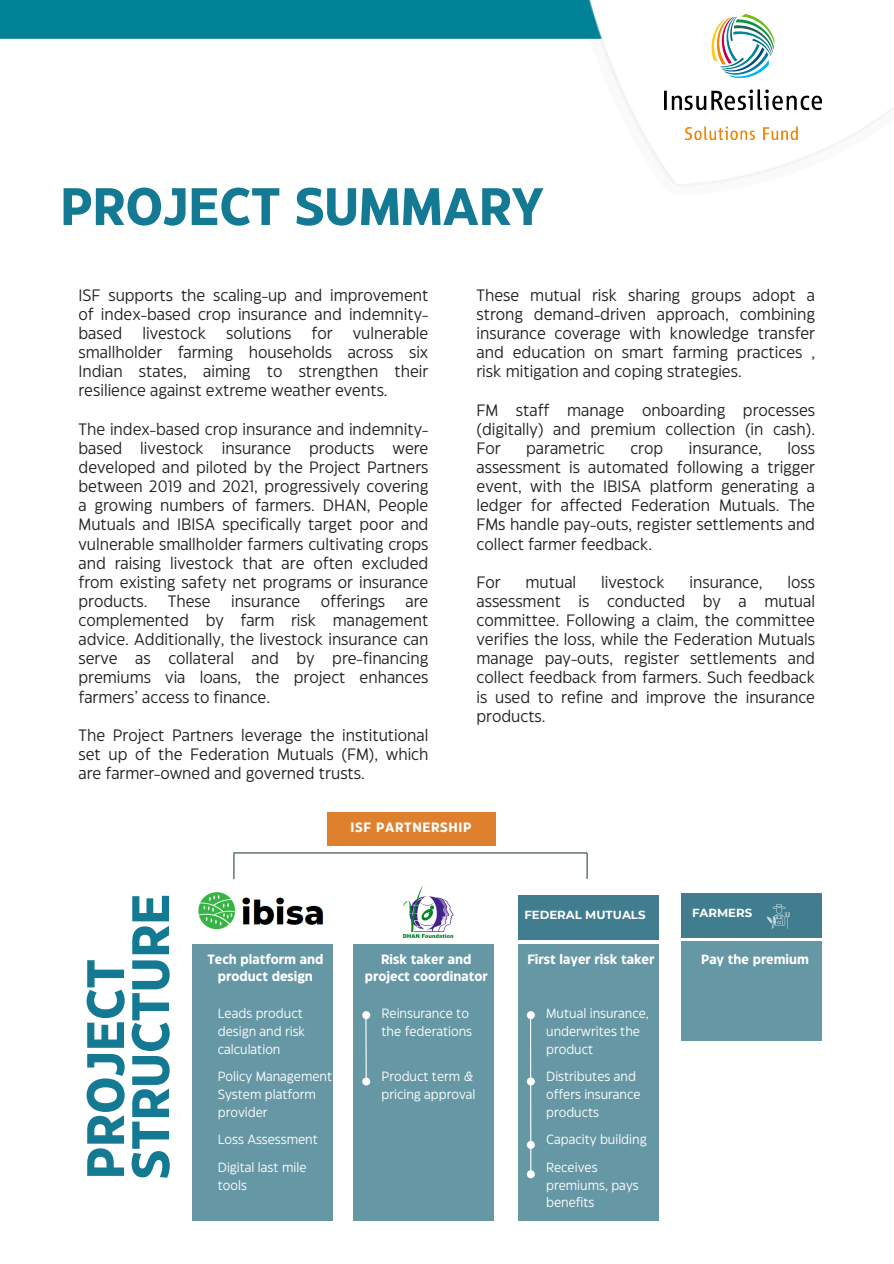
<style>
.page{position:relative;width:894px;height:1264px;background:#fff}
.page>*{position:absolute;margin:0;border:0;box-sizing:border-box;transform-origin:0 0}
.t1{font:700 52.5px/45px "Eastman Grotesque";color:#147993}
.t2{font:16.5px/19.2px "Eastman Grotesque";color:#222;text-align:justify}
.t3{font:700 13.5px/17.9px "Eastman Grotesque";color:#fff;text-align:center}
.t4{font:700 13.5px "Eastman Grotesque";letter-spacing:.05em;color:#fff}
.t5{font:13.35px/17.9px "Eastman Grotesque";color:#fff}
.t6{font:700 13.35px "Eastman Grotesque";color:#fff}
.t7{font:700 11.7px "Montserrat";color:#fff}
</style>
<div class="page">
<img style="left:0;top:0;width:892px;height:186px">
<img style="left:664px;top:14px;width:157px;height:125px">
<div style="left:681px;top:893px;width:140px;height:44px;background:#407d8e"></div>
<div style="left:681px;top:941px;width:140px;height:100px;background:#6697a4"></div>
<svg style="left:766px;top:904px;width:23px;height:24px"></svg>
<div style="left:518px;top:944px;width:140px;height:275px;background:#6697a4"></div>
<hr style="left:530px;top:1015px;width:1px;height:159px;background:#fff">
<div style="left:526px;top:1011px;width:8px;height:8px;background:#fff;border-radius:50%"></div>
<div style="left:526px;top:1077px;width:8px;height:8px;background:#fff;border-radius:50%"></div>
<svg style="left:526px;top:1140px;width:8px;height:8px"></svg>
<div style="left:526px;top:1170px;width:8px;height:8px;background:#fff;border-radius:50%"></div>
<div style="left:518px;top:895px;width:140px;height:44px;background:#407d8e"></div>
<div style="left:353px;top:944px;width:141px;height:275px;background:#6697a4"></div>
<hr style="left:365px;top:1015px;width:1px;height:62px;background:#fff">
<div style="left:362px;top:1011px;width:8px;height:8px;background:#fff;border-radius:50%"></div>
<div style="left:362px;top:1077px;width:8px;height:8px;background:#fff;border-radius:50%"></div>
<div style="left:192px;top:944px;width:141px;height:275px;background:#6697a4"></div>
<svg style="left:233px;top:853px;width:1px;height:26px"></svg>
<svg style="left:586px;top:853px;width:1px;height:25px"></svg>
<hr style="left:233px;top:852px;width:354px;height:1px;background:#2d454b">
<div style="left:327px;top:812px;width:168px;height:33px;background:#df802f"></div>
<img style="left:198px;top:892px;width:126px;height:38px">
<img style="left:403px;top:885px;width:51px;height:52px">
<p class="t1" style="left:60px;top:188px;width:485px">PROJECT SUMMARY</p>
<p class="t2" style="left:78px;top:286px;width:351px">ISF supports the scaling-up and improvement of index-based crop insurance and indemnity&shy;based livestock solutions for vulnerable smallholder farming households across six Indian states, aiming to strengthen their resilience against extreme weather events.</p>
<h1 class="t2" style="left:78px;top:420px;width:351px">The index-based crop insurance and indemnity&shy;based livestock insurance products were developed and piloted by the Project Partners between 2019 and 2021, progressively covering a growing numbers of farmers. DHAN, People Mutuals and IBISA specifically target poor and vulnerable smallholder farmers cultivating crops and raising livestock that are often excluded from existing safety net programs or insurance products. These insurance offerings are complemented by farm risk management advice. Additionally, the livestock insurance can serve as collateral and by pre-financing premiums via loans, the project enhances farmers’ access to finance.</h1>
<h2 class="t2" style="left:78px;top:726px;width:351px">The Project Partners leverage the institutional set up of the Federation Mutuals (FM), which are farmer-owned and governed trusts.</h2>
<h2 class="t2" style="left:476px;top:286px;width:340px">These mutual risk sharing groups adopt a strong demand-driven approach, combining insurance coverage with knowledge transfer and education on smart farming practices , risk mitigation and coping strategies.</h2>
<h2 class="t2" style="left:476px;top:401px;width:340px">FM staff manage onboarding processes (digitally) and premium collection (in cash).<br>For</h2>
<h2 class="t2" style="left:476px;top:439px;width:340px;text-indent:311px">loss assessment is automated following a trigger event, with the IBISA platform generating a ledger for affected Federation Mutuals. The FMs handle pay-outs, register settlements and collect farmer feedback.</h2>
<h2 class="t2" style="left:476px;top:573px;width:26px">For</h2>
<h2 class="t2" style="left:525px;top:573px;width:52px">mutual</h2>
<h2 class="t2" style="left:601px;top:573px;width:65px">livestock</h2>
<h2 class="t2" style="left:689px;top:573px;width:75px">insurance,</h2>
<h2 class="t2" style="left:526px;top:439px;width:80px">parametric</h2>
<h2 class="t2" style="left:630px;top:439px;width:34px">crop</h2>
<h2 class="t2" style="left:688px;top:439px;width:75px">insurance,</h2>
<h2 class="t2" style="left:476px;top:573px;width:340px;text-indent:311px">loss assessment is conducted by a mutual committee. Following a claim, the committee verifies the loss, while the Federation Mutuals manage pay-outs, register settlements and collect feedback from farmers. Such feedback is used to refine and improve the insurance products.</h2>
<p class="t1" style="left:87px;top:1179px;width:287px;rotate:-90deg">PROJECT<br>STRUCTURE</p>
<h4 class="t4" style="left:350px;top:821px;width:122px">ISF PARTNERSHIP</h4>
<h5 class="t3" style="left:207px;top:950px;width:118px">Tech platform and product design</h5>
<h4 class="t5" style="left:218px;top:1005px;width:89px">Leads product design and risk calculation</h4>
<h5 class="t5" style="left:218px;top:1068px;width:116px">Policy Management<br>System platform provider</h5>
<h5 class="t5" style="left:218px;top:1131px;width:101px">Loss Assessment</h5>
<h5 class="t5" style="left:218px;top:1159px;width:90px">Digital last mile tools</h5>
<p class="t3" style="left:365px;top:950px;width:124px">Risk taker and project coordinator</p>
<p class="t5" style="left:381px;top:1005px;width:92px">Reinsurance to the federations</p>
<p class="t5" style="left:381px;top:1068px;width:95px">Product term &amp; pricing approval</p>
<p class="t7" style="left:524px;top:908px;width:123px">FEDERAL MUTUALS</p>
<h1 class="t3" style="left:527px;top:950px;width:128px">First layer risk taker</h1>
<h3 class="t5" style="left:546px;top:1005px;width:104px">Mutual insurance, underwrites the product</h3>
<p class="t5" style="left:546px;top:1068px;width:96px">Distributes and offers insurance products</p>
<p class="t5" style="left:546px;top:1131px;width:102px">Capacity building</p>
<p class="t5" style="left:546px;top:1159px;width:94px">Receives premiums, pays benefits</p>
<h2 class="t7" style="left:692px;top:905px;width:62px">FARMERS</h2>
<h2 class="t6" style="left:701px;top:953px;width:109px">Pay the premium</h2>
</div>
